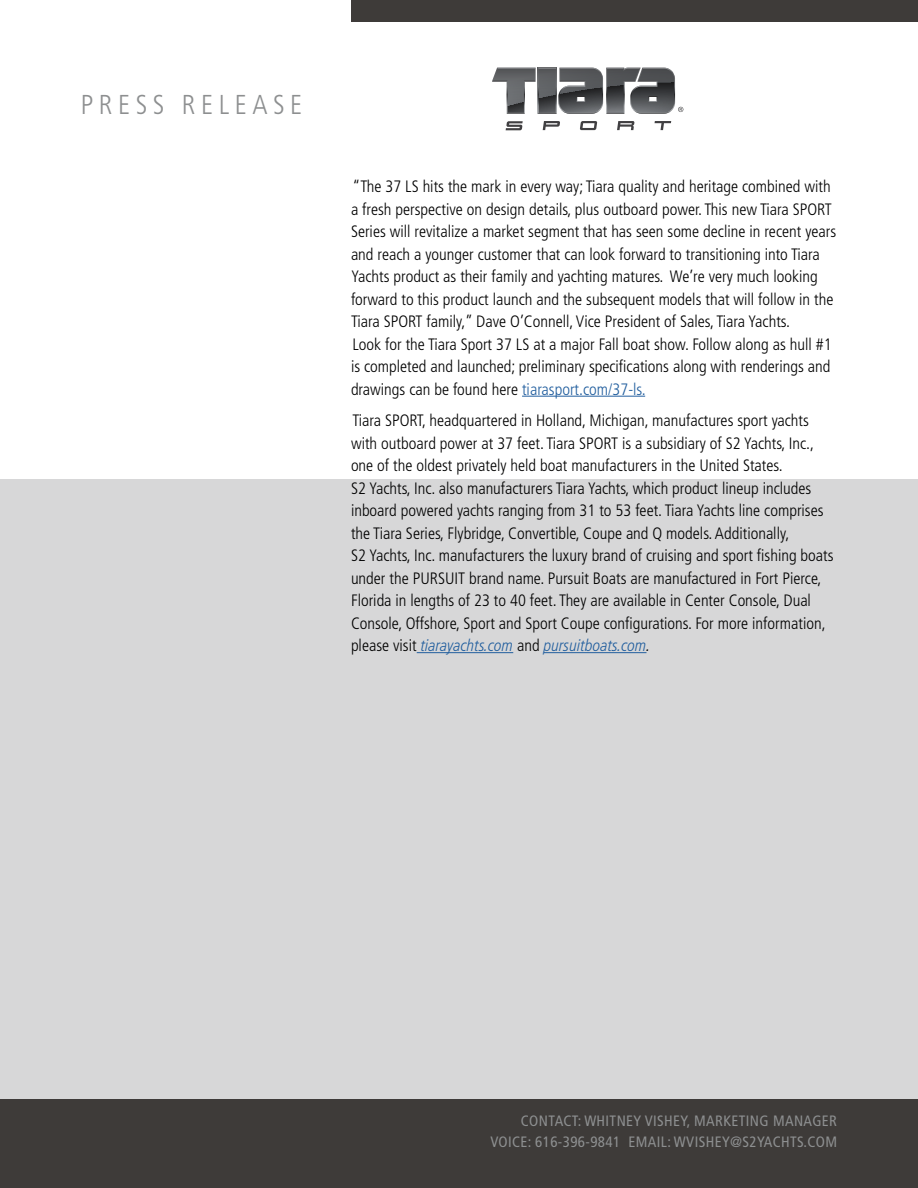
<style>
.page{position:relative;width:918px;height:1188px;background:#fff}
.page>*{position:absolute;margin:0;border:0;box-sizing:border-box;transform-origin:0 0}
.t1{font:300 condensed 27.3px "Frutiger LT Std";letter-spacing:.2em;color:#8d8f90}
.t2{font:300 condensed 16.5px/22.5px "Frutiger LT Std";color:#000}
.t3{font:condensed 15px/21px "Frutiger";letter-spacing:.025em;color:#8d8f90;text-align:right}
.s1{color:#215e9e}
.s2{font-family:"Frutiger LT Pro";font-style:italic;color:#215e9e}
.s3{font-family:"Frutiger LT Pro";font-style:italic}
</style>
<div class="page">
<div style="left:351px;top:0;width:567px;height:22px;background:#3e3b39"></div>
<div style="left:0;top:1099px;width:918px;height:89px;background:#3e3b39"></div>
<svg style="left:506px;top:121px;width:17px;height:9px"></svg>
<svg style="left:543px;top:121px;width:17px;height:9px"></svg>
<svg style="left:580px;top:121px;width:17px;height:9px"></svg>
<svg style="left:617px;top:121px;width:18px;height:9px"></svg>
<svg style="left:655px;top:121px;width:16px;height:9px"></svg>
<svg style="left:492px;top:68px;width:191px;height:46px"></svg>
<div style="left:0;top:480px;width:918px;height:619px;background:#d7d7d8"></div>
<hr style="left:522px;top:396px;width:123px;height:1px;background:#215e9e">
<hr style="left:417px;top:652px;width:96px;height:1px;background:#215e9e">
<hr style="left:544px;top:652px;width:103px;height:1px;background:#215e9e">
<h1 class="t1" style="left:81px;top:89px;width:223px">PRESS RELEASE</h1>
<p class="t2" style="left:351px;top:175px;width:487px">“The 37 LS hits the mark in every way; Tiara quality and heritage combined with a fresh perspective on design details, plus outboard power. This new Tiara SPORT Series will revitalize a market segment that has seen some decline in recent years and reach a younger customer that can look forward to transitioning into Tiara Yachts product as their family and yachting matures. We’re very much looking forward to this product launch and the subsequent models that will follow in the Tiara SPORT family,” Dave O’Connell, Vice President of Sales, Tiara Yachts.</p>
<p class="t2" style="left:351px;top:333px;width:482px;text-align:justify">Look for the Tiara Sport 37 LS at a major Fall boat show. Follow along as hull #1 is completed and launched; preliminary specifications along with renderings and drawings can be found here <span class="s1">tiarasport.com/37-ls.</span></p>
<p class="t2" style="left:351px;top:409px;width:484px">Tiara SPORT, headquartered in Holland, Michigan, manufactures sport yachts with outboard power at 37 feet. Tiara SPORT is a subsidiary of S2 Yachts, Inc., one of the oldest privately held boat manufacturers in the United States.<br>S2 Yachts, Inc. also manufacturers Tiara Yachts, which product lineup includes inboard powered yachts ranging from 31 to 53 feet. Tiara Yachts line comprises the Tiara Series, Flybridge, Convertible, Coupe and Q models. Additionally,<br>S2 Yachts, Inc. manufacturers the luxury brand of cruising and sport fishing boats under the PURSUIT brand name. Pursuit Boats are manufactured in Fort Pierce, Florida in lengths of 23 to 40 feet. They are available in Center Console, Dual Console, Offshore, Sport and Sport Coupe configurations. For more information, please visit <span class="s2">tiarayachts.com</span> and <span class="s2">pursuitboats.com</span><span class="s3">.</span></p>
<p class="t3" style="left:490px;top:1110px;width:348px">CONTACT: WHITNEY VISHEY, MARKETING MANAGER<br>VOICE: 616-396-9841 EMAIL: WVISHEY@S2YACHTS.COM</p>
</div>
